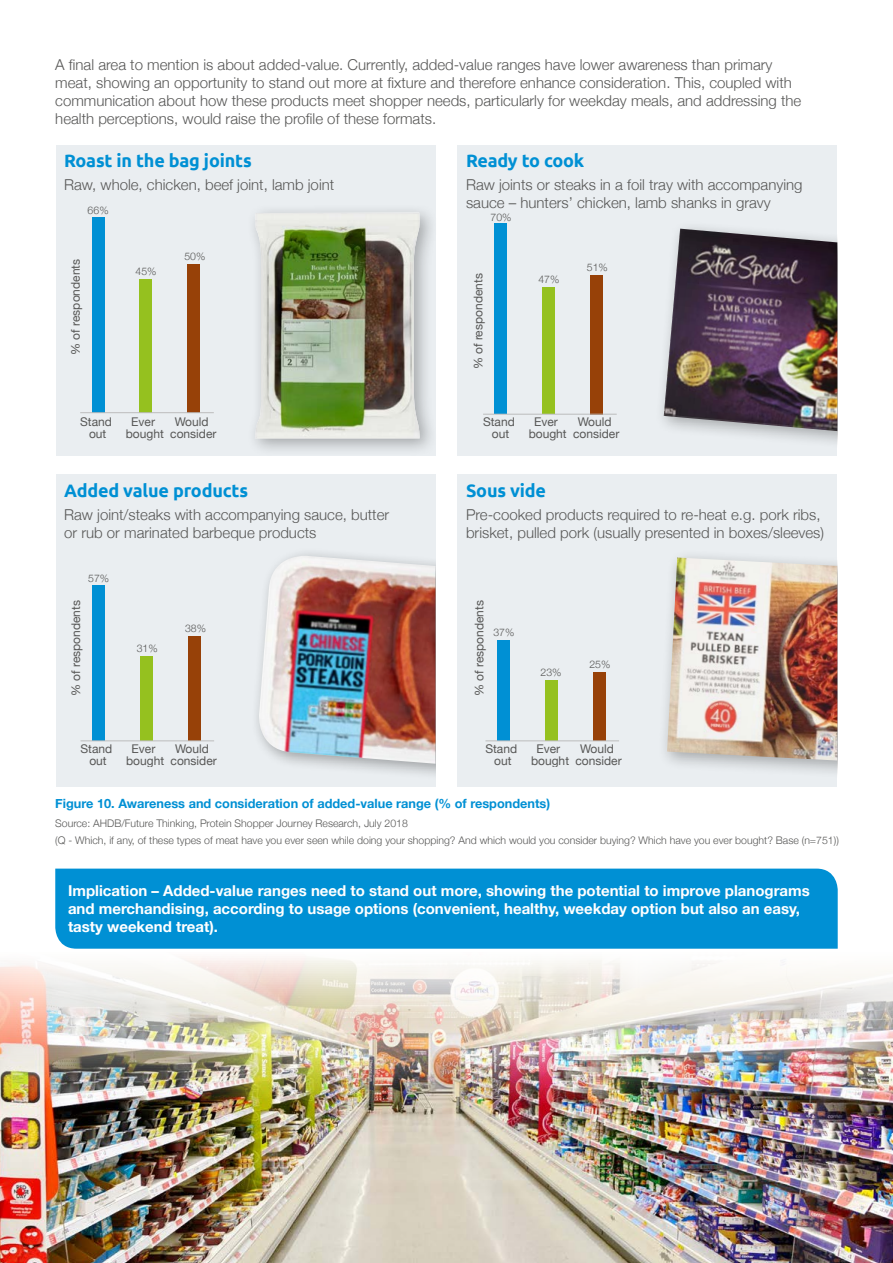
<style>
.page{position:relative;width:893px;height:1263px;background:#fff}
.page>*{position:absolute;margin:0;border:0;box-sizing:border-box;transform-origin:0 0}
.CI__MAIN_TEXT_REGULA{font:700 18px "Ubuntu";letter-spacing:-.01em;color:#0090d4}
.CI__MAIN_TEXT_LIGHT{font:300 15px/18px "Helvetica Neue";color:#575756}
.CI__MAIN_TEXT_REGULA-2{font:300 15px/18px "Helvetica Neue";color:#575756}
.CI__PULLOUT_TEXT{font:700 15px/18px "Helvetica Neue";color:#fff}
.CI__FIGURE_REFERENCE{font:700 12.75px "Helvetica Neue";color:#0090d4}
.t1{font:12px/12px "Helvetica Neue";color:#575756;text-align:center}
.CI__FOOTNOTE{font:300 10.5px "Helvetica Neue";color:#575756}
.TABLE_TEXT_BODY{font:300 10.5px "Helvetica Neue";color:#575756}
</style>
<div class="page">
<img style="left:0;top:958px;width:893px;height:305px">
<div style="left:55px;top:868px;width:783px;height:81px;background:#0090d4"></div>
<div style="left:56px;top:145px;width:379px;height:311px;background:#eaeef1"></div>
<div style="left:56px;top:474px;width:379px;height:313px;background:#eaeef1"></div>
<div style="left:457px;top:145px;width:380px;height:311px;background:#eaeef1"></div>
<div style="left:457px;top:474px;width:380px;height:313px;background:#eaeef1"></div>
<div style="left:140px;top:279px;width:12px;height:134px;background:#95c11f"></div>
<div style="left:188px;top:264px;width:12px;height:149px;background:#974108"></div>
<div style="left:92px;top:217px;width:12px;height:196px;background:#0090d4"></div>
<hr style="left:80px;top:412px;width:134px;height:1px;background:#bcbcbc">
<div style="left:542px;top:288px;width:13px;height:126px;background:#95c11f"></div>
<div style="left:590px;top:275px;width:13px;height:139px;background:#974108"></div>
<div style="left:495px;top:223px;width:12px;height:191px;background:#0090d4"></div>
<hr style="left:483px;top:414px;width:134px;height:1px;background:#bcbcbc">
<div style="left:140px;top:656px;width:13px;height:85px;background:#95c11f"></div>
<div style="left:188px;top:637px;width:13px;height:104px;background:#974108"></div>
<div style="left:92px;top:586px;width:13px;height:155px;background:#0090d4"></div>
<hr style="left:81px;top:741px;width:133px;height:1px;background:#bcbcbc">
<div style="left:545px;top:680px;width:13px;height:61px;background:#95c11f"></div>
<div style="left:593px;top:672px;width:13px;height:69px;background:#974108"></div>
<div style="left:497px;top:640px;width:13px;height:101px;background:#0090d4"></div>
<hr style="left:485px;top:741px;width:134px;height:1px;background:#bcbcbc">
<div style="left:250px;top:547px;width:185px;height:240px;background:#000;opacity:.33"></div>
<img style="left:256px;top:556px;width:179px;height:208px">
<div style="left:655px;top:220px;width:182px;height:236px;background:#000;opacity:.3"></div>
<img style="left:664px;top:229px;width:173px;height:202px">
<div style="left:658px;top:548px;width:179px;height:238px;background:#000;opacity:.3"></div>
<img style="left:667px;top:557px;width:170px;height:203px">
<div style="left:246px;top:203px;width:192px;height:254px;background:#000;opacity:.3"></div>
<img style="left:254px;top:213px;width:166px;height:225px">
<p class="CI__MAIN_TEXT_LIGHT" style="left:55px;top:54px;width:748px">A final area to mention is about added-value. Currently, added-value ranges have lower awareness than primary meat, showing an opportunity to stand out more at fixture and therefore enhance consideration. This, coupled with communication about how these products meet shopper needs, particularly for weekday meals, and addressing the health perceptions, would raise the profile of these formats.</p>
<p class="CI__MAIN_TEXT_REGULA" style="left:64px;top:150px;width:189px">Roast in the bag joints</p>
<p class="CI__MAIN_TEXT_REGULA-2" style="left:64px;top:174px;width:272px">Raw, whole, chicken, beef joint, lamb joint</p>
<p class="TABLE_TEXT_BODY" style="left:88px;top:201px;width:23px">66%</p>
<p class="t1" style="left:70px;top:355px;width:98px;rotate:-90deg">% of respondents</p>
<p class="TABLE_TEXT_BODY" style="left:136px;top:263px;width:23px">45%</p>
<p class="TABLE_TEXT_BODY" style="left:184px;top:248px;width:23px">50%</p>
<p class="t1" style="left:80px;top:416px;width:33px">Stand out</p>
<p class="t1" style="left:126px;top:416px;width:40px">Ever bought</p>
<p class="t1" style="left:170px;top:416px;width:48px">Would consider</p>
<p class="CI__MAIN_TEXT_REGULA" style="left:64px;top:480px;width:186px">Added value products</p>
<p class="CI__MAIN_TEXT_REGULA-2" style="left:64px;top:504px;width:327px">Raw joint/steaks with accompanying sauce, butter or rub or marinated barbeque products</p>
<p class="TABLE_TEXT_BODY" style="left:88px;top:570px;width:23px">57%</p>
<p class="t1" style="left:70px;top:696px;width:98px;rotate:-90deg">% of respondents</p>
<p class="TABLE_TEXT_BODY" style="left:137px;top:640px;width:23px">31%</p>
<p class="TABLE_TEXT_BODY" style="left:185px;top:620px;width:23px">38%</p>
<p class="t1" style="left:80px;top:743px;width:33px">Stand out</p>
<p class="t1" style="left:126px;top:743px;width:40px">Ever bought</p>
<p class="t1" style="left:171px;top:743px;width:48px">Would consider</p>
<p class="CI__MAIN_TEXT_REGULA" style="left:466px;top:150px;width:120px">Ready to cook</p>
<p class="CI__MAIN_TEXT_REGULA-2" style="left:466px;top:174px;width:338px">Raw joints or steaks in a foil tray with accompanying sauce – hunters’ chicken, lamb shanks in gravy</p>
<p class="TABLE_TEXT_BODY" style="left:491px;top:208px;width:23px">70%</p>
<p class="t1" style="left:473px;top:369px;width:98px;rotate:-90deg">% of respondents</p>
<p class="TABLE_TEXT_BODY" style="left:538px;top:271px;width:23px">47%</p>
<p class="TABLE_TEXT_BODY" style="left:587px;top:258px;width:23px">51%</p>
<p class="t1" style="left:483px;top:417px;width:33px">Stand out</p>
<p class="t1" style="left:529px;top:417px;width:40px">Ever bought</p>
<p class="t1" style="left:573px;top:417px;width:48px">Would consider</p>
<p class="CI__MAIN_TEXT_REGULA" style="left:466px;top:480px;width:82px">Sous vide</p>
<p class="CI__MAIN_TEXT_REGULA-2" style="left:466px;top:504px;width:360px">Pre-cooked products required to re-heat e.g. pork ribs, brisket, pulled pork (usually presented in boxes/sleeves)</p>
<p class="t1" style="left:474px;top:696px;width:98px;rotate:-90deg">% of respondents</p>
<p class="TABLE_TEXT_BODY" style="left:493px;top:624px;width:23px">37%</p>
<p class="TABLE_TEXT_BODY" style="left:541px;top:663px;width:23px">23%</p>
<p class="TABLE_TEXT_BODY" style="left:589px;top:655px;width:23px">25%</p>
<p class="t1" style="left:485px;top:743px;width:33px">Stand out</p>
<p class="t1" style="left:531px;top:743px;width:40px">Ever bought</p>
<p class="t1" style="left:575px;top:743px;width:48px">Would consider</p>
<p class="CI__FIGURE_REFERENCE" style="left:55px;top:793px;width:496px">Figure 10. Awareness and consideration of added-value range (% of respondents)</p>
<p class="CI__FOOTNOTE" style="left:55px;top:814px;width:354px">Source: AHDB/Future Thinking, Protein Shopper Journey Research, July 2018</p>
<p class="CI__FOOTNOTE" style="left:55px;top:831px;width:785px">(Q - Which, if any, of these types of meat have you ever seen while doing your shopping? And which would you consider buying? Which have you ever bought? Base (n=751))</p>
<p class="CI__PULLOUT_TEXT" style="left:68px;top:882px;width:743px">Implication – Added-value ranges need to stand out more, showing the potential to improve planograms and merchandising, according to usage options (convenient, healthy, weekday option but also an easy, tasty weekend treat).</p>
</div>
